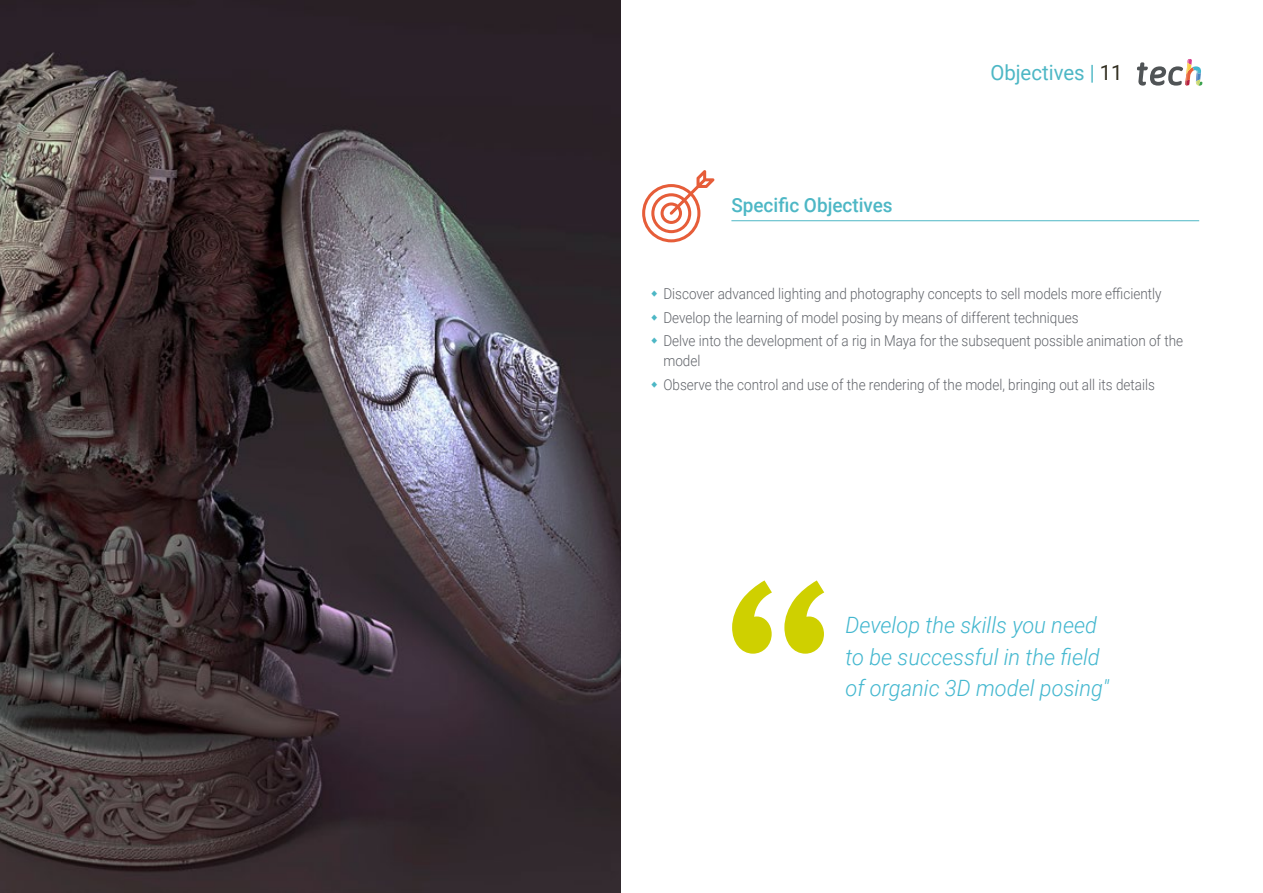
<style>
.page{position:relative;width:1263px;height:893px;background:#fff}
.page>*{position:absolute;margin:0;border:0;box-sizing:border-box;transform-origin:0 0}
.t1{font:italic 300 22.5px/31.5px "Roboto";color:#43b7cf}
.t2{font:21px "Roboto";color:#4db7c5}
.t3{font:500 19.5px "Roboto";color:#4db7c5}
.t4{font:300 15px/23.7px "Roboto";color:#61646a;scale:.9 1}
.s1{color:#312e20}
</style>
<div class="page">
<svg style="left:1137px;top:59px;width:65px;height:27px"></svg>
<hr style="left:731px;top:220px;width:468px;height:1px;background:#4db7c5">
<svg style="left:642px;top:170px;width:72px;height:72px"></svg>
<img style="left:0;top:0;width:621px;height:893px">
<svg style="left:732px;top:580px;width:92px;height:74px"></svg>
<h3 class="t3" style="left:731px;top:192px;width:163px">Specific Objectives</h3>
<h2 class="t2" style="left:990px;top:57px;width:134px">Objectives | <span class="s1">11</span></h2>
<p class="t4" style="left:663px;top:281px;width:579px">Discover advanced lighting and photography concepts to sell models more efficiently<br>Develop the learning of model posing by means of different techniques<br>Delve into the development of a rig in Maya for the subsequent possible animation of the</p>
<p class="t4" style="left:663px;top:348px;width:548px">model<br>Observe the control and use of the rendering of the model, bringing out all its details</p>
<h1 class="t1" style="left:845px;top:608px;width:265px">Develop the skills you need to be successful in the field of organic 3D model posing"</h1>
</div>
